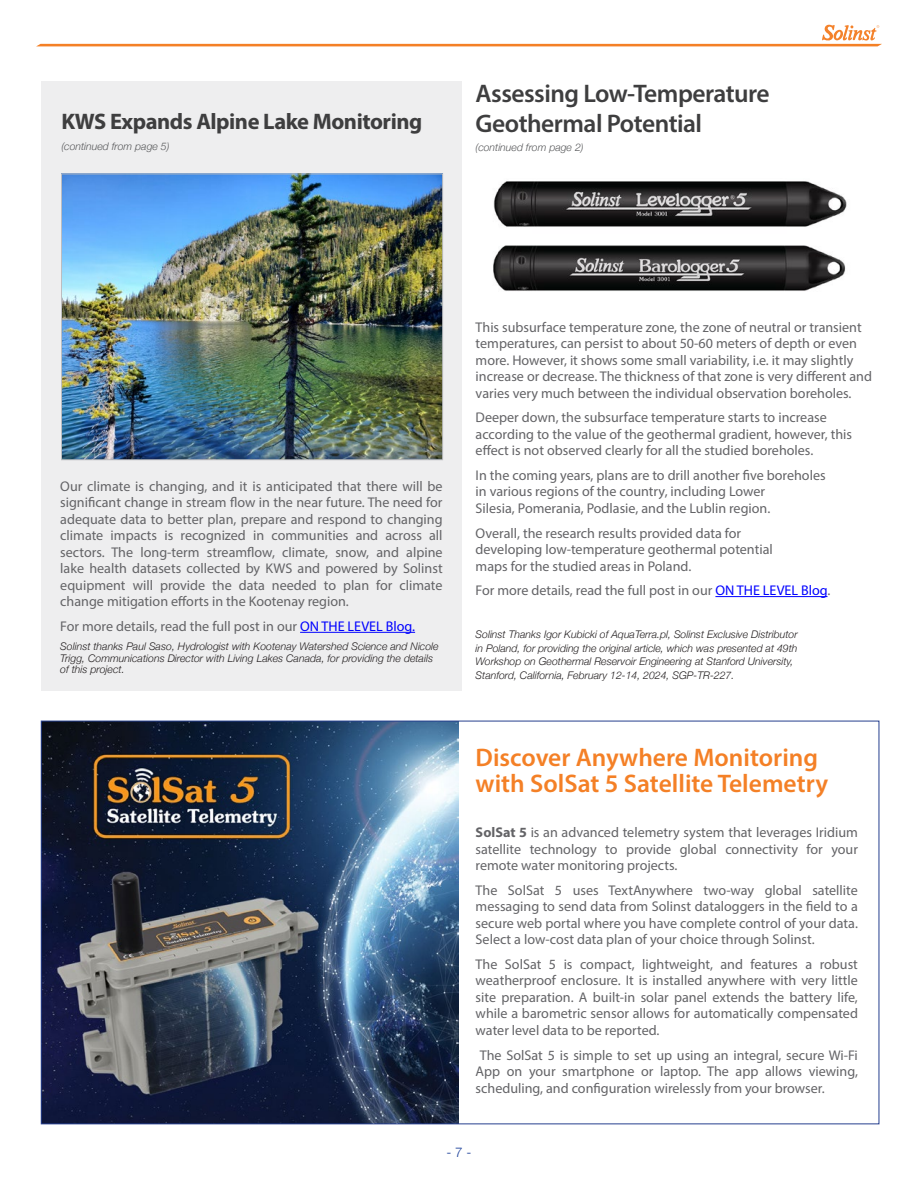
<style>
.page{position:relative;width:918px;height:1188px;background:#fff}
.page>*{position:absolute;margin:0;border:0;box-sizing:border-box;transform-origin:0 0}
.ArticalTitle-Black_on_LtOrange{font:600 25.5px/25.5px "Myriad Pro";color:#f48026}
.ArticalTitle-Black_on_LtOrange-2{font:600 25.5px/30px "Myriad Pro";letter-spacing:-.02em;color:#3e3e3f}
.ArticalTitle-Black_on_LtOrange-3{font:700 22.5px "Myriad Pro";letter-spacing:-.02em;color:#3e3e3f}
.Body_Text{font:14.1px/16.5px "Myriad Pro";color:#636366;text-align:justify}
.t1{font:300 13.5px "Helvetica Neue";color:#1f439b}
.Body_Text-2{font:italic 300 10.5px/13.5px "Helvetica Neue";color:#231f20}
.Acknowledgements{font:italic 300 10.5px/11.2px "Helvetica Neue";color:#231f20}
.continued_overleaf{font:italic 300 10.5px "Helvetica Neue";color:#57585a}
.s1{color:#00f}
.s2{font-weight:700}
</style>
<div class="page">
<img style="left:43px;top:723px;width:416px;height:399px">
<svg style="left:37px;top:25px;width:845px;height:21px"></svg>
<hr style="left:715px;top:596px;width:113px;height:1px;background:#00f">
<img style="left:493px;top:181px;width:354px;height:110px">
<div style="left:41px;top:81px;width:421px;height:610px;background:#eeeeef"></div>
<hr style="left:300px;top:632px;width:115px;height:1px;background:#00f">
<img style="left:63px;top:176px;width:378px;height:282px">
<div style="left:61px;top:174px;width:382px;height:286px;border:1px solid #bcbdc0"></div>
<p class="ArticalTitle-Black_on_LtOrange-3" style="left:62px;top:106px;width:362px">KWS Expands Alpine Lake Monitoring</p>
<p class="continued_overleaf" style="left:62px;top:138px;width:109px">(continued from page 5)</p>
<p class="ArticalTitle-Black_on_LtOrange-2" style="left:476px;top:77px;width:296px">Assessing Low-Temperature<br>Geothermal Potential</p>
<p class="continued_overleaf" style="left:476px;top:139px;width:109px">(continued from page 2)</p>
<p class="Body_Text" style="left:60px;top:478px;width:384px">Our climate is changing, and it is anticipated that there will be significant change in stream flow in the near future. The need for adequate data to better plan, prepare and respond to changing climate impacts is recognized in communities and across all sectors. The long-term streamflow, climate, snow, and alpine lake health datasets collected by KWS and powered by Solinst equipment will provide the data needed to plan for climate change mitigation efforts in the Kootenay region.</p>
<p class="Body_Text" style="left:60px;top:618px;width:356px">For more details, read the full post in our <span class="s1">ON THE LEVEL Blog.</span></p>
<p class="Acknowledgements" style="left:60px;top:640px;width:380px">Solinst thanks Paul Saso, Hydrologist with Kootenay Watershed Science and Nicole<br>Trigg, Communications Director with Living Lakes Canada, for providing the details of this project.</p>
<p class="Body_Text" style="left:476px;top:319px;width:398px;text-align:left">This subsurface temperature zone, the zone of neutral or transient temperatures, can persist to about 50-60 meters of depth or even more. However, it shows some small variability, i.e. it may slightly increase or decrease. The thickness of that zone is very different and varies very much between the individual observation boreholes.</p>
<p class="Body_Text" style="left:476px;top:409px;width:378px;text-align:left">Deeper down, the subsurface temperature starts to increase according to the value of the geothermal gradient, however, this effect is not observed clearly for all the studied boreholes.</p>
<p class="Body_Text" style="left:476px;top:467px;width:352px;text-align:left">In the coming years, plans are to drill another five boreholes in various regions of the country, including Lower<br>Silesia, Pomerania, Podlasie, and the Lublin region.</p>
<p class="Body_Text" style="left:476px;top:524px;width:299px;text-align:left">Overall, the research results provided data for developing low-temperature geothermal potential maps for the studied areas in Poland.</p>
<p class="Body_Text" style="left:476px;top:582px;width:356px">For more details, read the full post in our <span class="s1">ON THE LEVEL Blog</span>.</p>
<p class="Body_Text-2" style="left:476px;top:627px;width:324px">Solinst Thanks Igor Kubicki of AquaTerra.pl, Solinst Exclusive Distributor in Poland, for providing the original article, which was presented at 49th Workshop on Geothermal Reservoir Engineering at Stanford University, Stanford, California, February 12-14, 2024, SGP-TR-227.</p>
<p class="ArticalTitle-Black_on_LtOrange" style="left:476px;top:744px;width:354px">Discover Anywhere Monitoring with SolSat 5 Satellite Telemetry</p>
<p class="Body_Text" style="left:476px;top:824px;width:384px"><span class="s2">SolSat 5</span> is an advanced telemetry system that leverages Iridium satellite technology to provide global connectivity for your remote water monitoring projects.</p>
<p class="Body_Text" style="left:476px;top:882px;width:384px">The SolSat 5 uses TextAnywhere two-way global satellite messaging to send data from Solinst dataloggers in the field to a secure web portal where you have complete control of your data.<br>Select a low-cost data plan of your choice through Solinst.</p>
<p class="Body_Text" style="left:476px;top:956px;width:384px">The SolSat 5 is compact, lightweight, and features a robust weatherproof enclosure. It is installed anywhere with very little site preparation. A built-in solar panel extends the battery life, while a barometric sensor allows for automatically compensated water level data to be reported.</p>
<p class="Body_Text" style="left:476px;top:1046px;width:384px">The SolSat 5 is simple to set up using an integral, secure Wi-Fi App on your smartphone or laptop. The app allows viewing, scheduling, and configuration wirelessly from your browser.</p>
<p class="t1" style="left:446px;top:1141px;width:27px">- 7 -</p>
</div>
